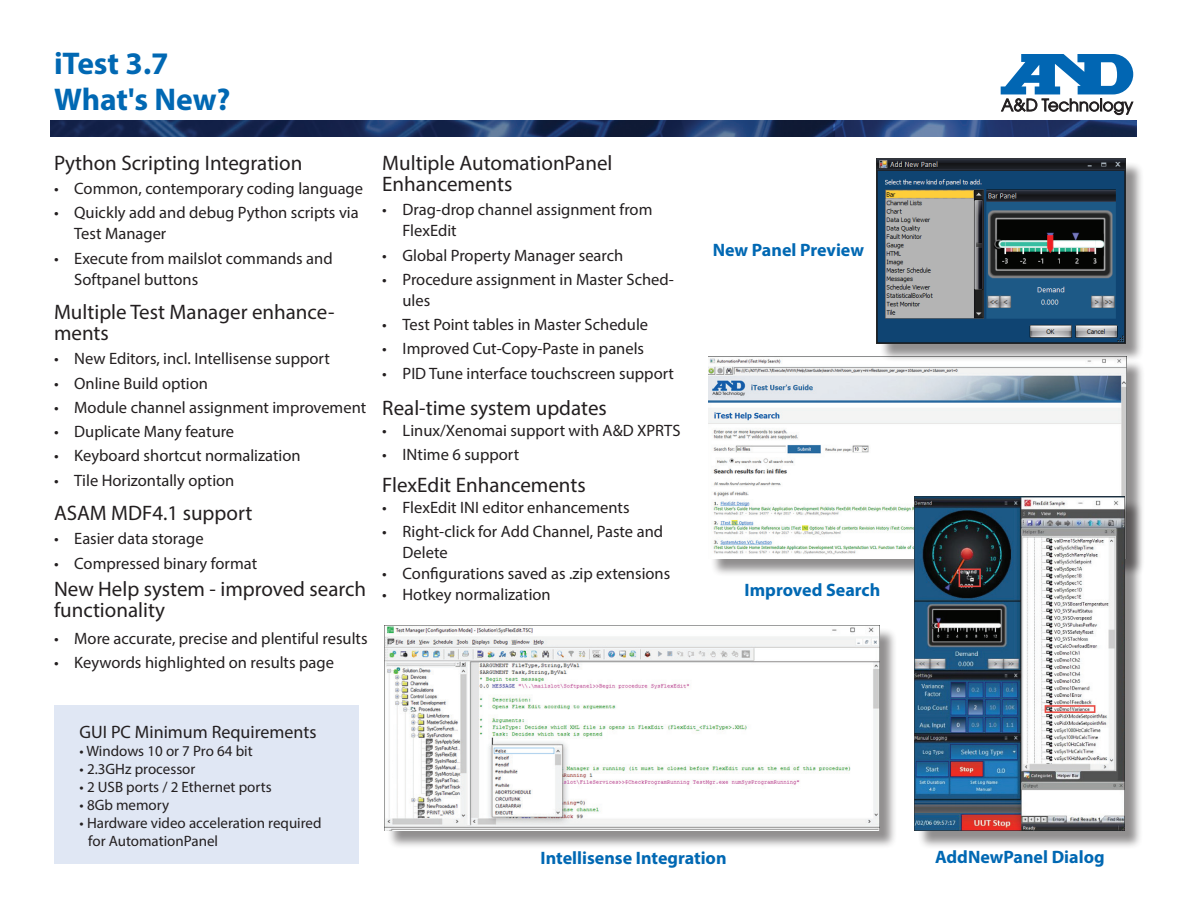
<style>
.page{position:relative;width:1188px;height:918px;background:#fff}
.page>*{position:absolute;margin:0;border:0;box-sizing:border-box;transform-origin:0 0}
.t1{font:700 31.5px/36px "Myriad Pro";letter-spacing:-.005em;color:#0168b3}
.t2{font:21px/21px "Myriad Pro";color:#231f20}
.t3{font:700 18px "Myriad Pro";color:#0168b3}
.t4{font:18px "Myriad Pro";color:#231f20}
.t5{font:16.5px/21px "Myriad Pro";color:#231f20}
.t6{font:15px/18px "Myriad Pro";color:#231f20}
</style>
<div class="page">
<img style="left:51px;top:120px;width:1086px;height:16px">
<svg style="left:1001px;top:54px;width:132px;height:61px"></svg>
<div style="left:54px;top:705px;width:305px;height:159px;background:#e0e7f4"></div>
<div style="left:387px;top:627px;width:511px;height:222px;background:#231f20;opacity:.5"></div>
<img style="left:385px;top:625px;width:494px;height:205px">
<div style="left:710px;top:359px;width:435px;height:218px;background:#231f20;opacity:.5"></div>
<img style="left:708px;top:358px;width:418px;height:200px">
<div style="left:917px;top:499px;width:226px;height:351px;background:#231f20;opacity:.5"></div>
<img style="left:915px;top:497px;width:210px;height:334px">
<div style="left:879px;top:161px;width:265px;height:201px;background:#231f20;opacity:.5"></div>
<img style="left:877px;top:159px;width:248px;height:185px">
<h1 class="t1" style="left:54px;top:44px;width:178px">iTest 3.7<br>What's New?</h1>
<p class="t2" style="left:54px;top:152px;width:250px">Python Scripting Integration</p>
<p class="t5" style="left:54px;top:178px;width:311px">• Common, contemporary coding language</p>
<p class="t5" style="left:74px;top:202px;width:286px;text-indent:-20px">• Quickly add and debug Python scripts via<br>Test Manager</p>
<p class="t5" style="left:74px;top:247px;width:260px;text-indent:-20px">• Execute from mailslot commands and<br>Softpanel buttons</p>
<p class="t2" style="left:54px;top:301px;width:282px">Multiple Test Manager enhance&shy;ments</p>
<p class="t5" style="left:54px;top:348px;width:277px">• New Editors, incl. Intellisense support</p>
<p class="t5" style="left:54px;top:372px;width:156px">• Online Build option</p>
<p class="t5" style="left:54px;top:397px;width:314px">• Module channel assignment improvement</p>
<p class="t5" style="left:54px;top:421px;width:182px">• Duplicate Many feature</p>
<p class="t5" style="left:54px;top:445px;width:248px">• Keyboard shortcut normalization</p>
<p class="t5" style="left:54px;top:469px;width:182px">• Tile Horizontally option</p>
<p class="t2" style="left:54px;top:502px;width:200px">ASAM MDF4.1 support</p>
<p class="t5" style="left:54px;top:528px;width:151px">• Easier data storage</p>
<p class="t5" style="left:54px;top:552px;width:205px">• Compressed binary format</p>
<p class="t2" style="left:54px;top:579px;width:314px">New Help system - improved search functionality</p>
<p class="t5" style="left:54px;top:628px;width:315px">• More accurate, precise and plentiful results</p>
<p class="t5" style="left:54px;top:652px;width:281px">• Keywords highlighted on results page</p>
<p class="t2" style="left:382px;top:152px;width:232px">Multiple AutomationPanel<br>Enhancements</p>
<p class="t5" style="left:403px;top:199px;width:251px;text-indent:-20px">• Drag-drop channel assignment from<br>FlexEdit</p>
<p class="t5" style="left:382px;top:244px;width:243px">• Global Property Manager search</p>
<p class="t5" style="left:403px;top:269px;width:273px;text-indent:-20px">• Procedure assignment in Master Sched&shy;ules</p>
<p class="t5" style="left:382px;top:314px;width:267px">• Test Point tables in Master Schedule</p>
<p class="t5" style="left:382px;top:338px;width:263px">• Improved Cut-Copy-Paste in panels</p>
<p class="t5" style="left:382px;top:362px;width:293px">• PID Tune interface touchscreen support</p>
<p class="t2" style="left:382px;top:397px;width:226px">Real-time system updates</p>
<p class="t5" style="left:382px;top:419px;width:300px">• Linux/Xenomai support with A&amp;D XPRTS</p>
<p class="t5" style="left:382px;top:444px;width:138px">• INtime 6 support</p>
<p class="t2" style="left:382px;top:474px;width:205px">FlexEdit Enhancements</p>
<p class="t5" style="left:382px;top:497px;width:249px">• FlexEdit INI editor enhancements</p>
<p class="t5" style="left:403px;top:521px;width:262px;text-indent:-20px">• Right-click for Add Channel, Paste and<br>Delete</p>
<p class="t5" style="left:382px;top:563px;width:289px">• Configurations saved as .zip extensions</p>
<p class="t5" style="left:382px;top:584px;width:170px">• Hotkey normalization</p>
<p class="t3" style="left:713px;top:239px;width:153px">New Panel Preview</p>
<p class="t3" style="left:745px;top:578px;width:137px">Improved Search</p>
<p class="t4" style="left:80px;top:720px;width:238px">GUI PC Minimum Requirements</p>
<p class="t6" style="left:80px;top:741px;width:175px">• Windows 10 or 7 Pro 64 bit</p>
<p class="t6" style="left:80px;top:759px;width:117px">• 2.3GHz processor</p>
<p class="t6" style="left:80px;top:777px;width:194px">• 2 USB ports / 2 Ethernet ports</p>
<p class="t6" style="left:80px;top:795px;width:91px">• 8Gb memory</p>
<p class="t6" style="left:88px;top:813px;width:235px;text-indent:-9px">• Hardware video acceleration required for AutomationPanel</p>
<p class="t3" style="left:541px;top:846px;width:187px">Intellisense Integration</p>
<p class="t3" style="left:935px;top:845px;width:171px">AddNewPanel Dialog</p>
</div>
